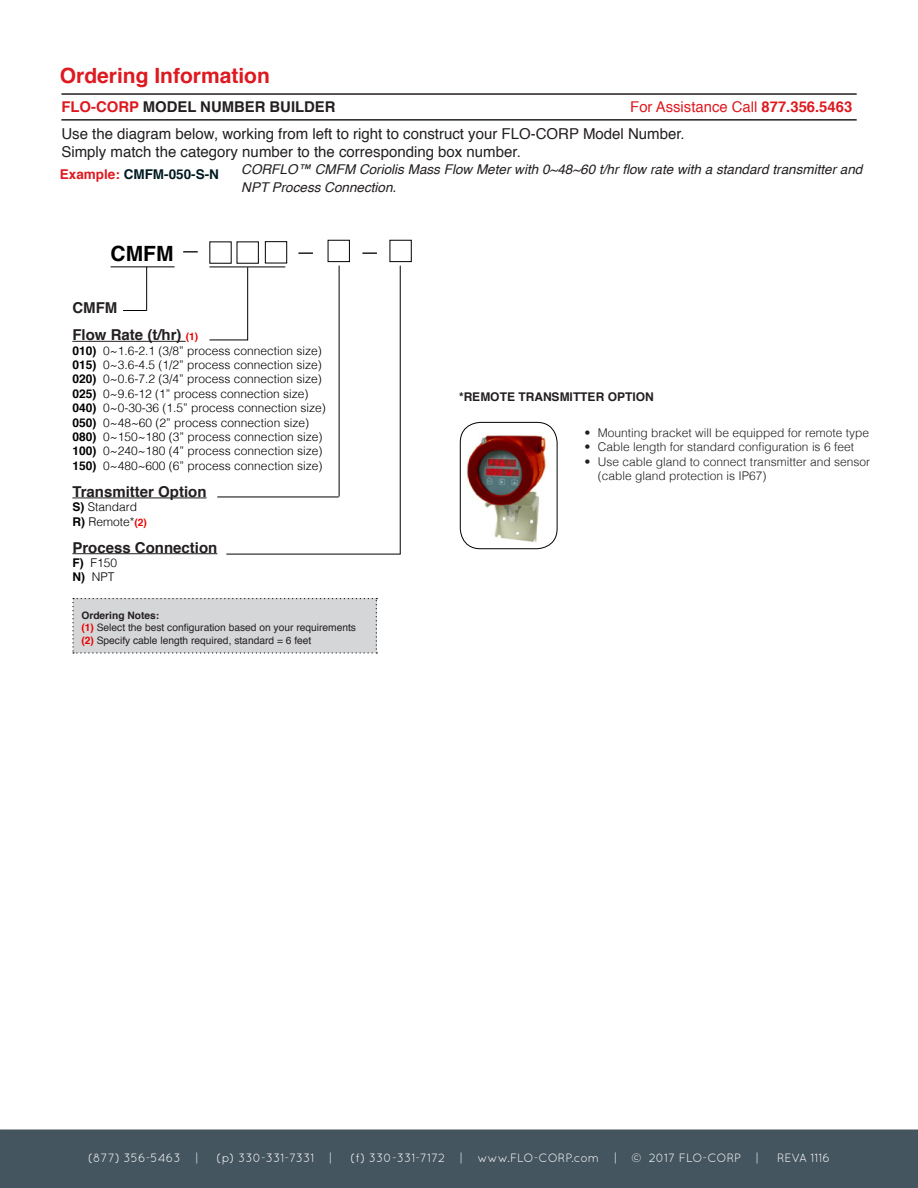
<style>
.page{position:relative;width:918px;height:1188px;background:#fff}
.page>*{position:absolute;margin:0;border:0;box-sizing:border-box;transform-origin:0 0}
.t1{font:700 21px "Helvetica";color:#de1920}
.t2{font:700 21px "Helvetica";color:#000}
.Body_Copy{font:15px "Helvetica";color:#231f20}
.t3{font:700 15px "Helvetica";color:#231f20}
.t4{font:14.85px "Helvetica";color:#de1920}
.t5{font:700 14.85px "Helvetica";color:#231f20}
.Body_Copy-2{font:italic 13.5px/18px "Helvetica";color:#231f20}
.t6{font:700 13.5px "Helvetica";color:#001a22}
.t7{font:300 12px "Helvetica";color:#000}
.t8{font:300 12px/14.4px "Helvetica";color:#231f20}
.t9{font:12px "Quicksand";color:#fff}
.t10{font:700 12px "Helvetica";color:#231f20}
.Body_Copy-3{font:10.2px "Helvetica";color:#231f20}
.Body_Copy-4{font:700 10.2px "Helvetica";color:#231f20}
.s1{color:#de1920}
.s2{font-weight:700}
.s3{font-size:10.2px;color:#eb0000}
.s4{font-weight:700;font-size:10.2px;color:#eb0000}
.s5{font-weight:700;color:#eb0000}
</style>
<div class="page">
<div style="left:0;top:1130px;width:918px;height:58px;background:#45555f"></div>
<hr style="left:72px;top:341px;width:114px;height:1px;background:#231f20">
<hr style="left:72px;top:498px;width:135px;height:1px;background:#231f20">
<hr style="left:72px;top:553px;width:145px;height:1px;background:#231f20">
<hr style="left:61px;top:93px;width:796px;height:2px;background:#231f20">
<hr style="left:61px;top:119px;width:796px;height:2px;background:#231f20">
<hr style="left:111px;top:266px;width:64px;height:1px;background:#000">
<hr style="left:209px;top:267px;width:76px;height:1px;background:#000">
<hr style="left:146px;top:267px;width:1px;height:44px;background:#000">
<svg style="left:123px;top:310px;width:23px;height:1px"></svg>
<svg style="left:183px;top:251px;width:15px;height:2px"></svg>
<svg style="left:298px;top:252px;width:15px;height:2px"></svg>
<svg style="left:362px;top:252px;width:15px;height:2px"></svg>
<div style="left:328px;top:240px;width:22px;height:22px;border:1px solid #000"></div>
<div style="left:390px;top:240px;width:22px;height:22px;border:1px solid #000"></div>
<div style="left:265px;top:241px;width:22px;height:22px;border:1px solid #000"></div>
<hr style="left:247px;top:267px;width:1px;height:73px;background:#000">
<hr style="left:339px;top:266px;width:1px;height:231px;background:#000">
<hr style="left:400px;top:266px;width:1px;height:288px;background:#000">
<hr style="left:209px;top:340px;width:39px;height:1px;background:#000">
<hr style="left:217px;top:497px;width:122px;height:1px;background:#000">
<hr style="left:226px;top:554px;width:175px;height:1px;background:#000">
<div style="left:72px;top:598px;width:305px;height:56px;background:#d5d6d8"></div>
<img style="left:460px;top:422px;width:97px;height:127px">
<div style="left:460px;top:422px;width:97px;height:127px;border:1px solid #000;border-radius:20px"></div>
<p class="t1" style="left:60px;top:59px;width:212px">Ordering Information</p>
<p class="t5" style="left:61px;top:94px;width:276px"><span class="s1">FLO-CORP</span> MODEL NUMBER BUILDER</p>
<p class="t4" style="left:630px;top:95px;width:224px">For Assistance Call <span class="s2">877.356.5463</span></p>
<p class="Body_Copy" style="left:61px;top:122px;width:625px">Use the diagram below, working from left to right to construct your FLO-CORP Model Number.</p>
<p class="Body_Copy" style="left:61px;top:140px;width:461px">Simply match the category number to the corresponding box number.</p>
<p class="t6" style="left:60px;top:163px;width:161px"><span class="s1">Example:</span> CMFM-050-S-N</p>
<p class="Body_Copy-2" style="left:241px;top:161px;width:623px">CORFLO™ CMFM Coriolis Mass Flow Meter with 0~48~60 t/hr flow rate with a standard transmitter and<br>NPT Process Connection.</p>
<p class="t2" style="left:111px;top:236px;width:64px">CMFM</p>
<p class="t3" style="left:72px;top:296px;width:46px">CMFM</p>
<p class="t3" style="left:72px;top:323px;width:127px">Flow Rate (t/hr) <span class="s3">(1)</span></p>
<p class="t7" style="left:72px;top:340px;width:251px"><span class="s2">010)</span> 0~1.6-2.1 (3/8” process connection size)</p>
<p class="t7" style="left:72px;top:355px;width:251px"><span class="s2">015)</span> 0~3.6-4.5 (1/2” process connection size)</p>
<p class="t7" style="left:72px;top:369px;width:251px"><span class="s2">020)</span> 0~0.6-7.2 (3/4” process connection size)</p>
<p class="t7" style="left:72px;top:383px;width:238px"><span class="s2">025)</span> 0~9.6-12 (1” process connection size)</p>
<p class="t7" style="left:72px;top:398px;width:255px"><span class="s2">040)</span> 0~0-30-36 (1.5” process connection size)</p>
<p class="t7" style="left:72px;top:412px;width:238px"><span class="s2">050)</span> 0~48~60 (2” process connection size)</p>
<p class="t7" style="left:72px;top:427px;width:251px"><span class="s2">080)</span> 0~150~180 (3” process connection size)</p>
<p class="t7" style="left:72px;top:441px;width:251px"><span class="s2">100)</span> 0~240~180 (4” process connection size)</p>
<p class="t7" style="left:72px;top:455px;width:251px"><span class="s2">150)</span> 0~480~600 (6” process connection size)</p>
<p class="t3" style="left:72px;top:479px;width:136px">Transmitter Option</p>
<p class="t7" style="left:72px;top:497px;width:66px"><span class="s2">S)</span> Standard</p>
<p class="t7" style="left:72px;top:511px;width:76px"><span class="s2">R)</span> Remote*<span class="s4">(2)</span></p>
<p class="t3" style="left:72px;top:535px;width:147px">Process Connection</p>
<p class="t7" style="left:72px;top:553px;width:46px"><span class="s2">F)</span> F150</p>
<p class="t7" style="left:72px;top:567px;width:43px"><span class="s2">N)</span> NPT</p>
<p class="Body_Copy-4" style="left:81px;top:607px;width:79px">Ordering Notes:</p>
<p class="Body_Copy-3" style="left:81px;top:620px;width:276px"><span class="s5">(1)</span> Select the best configuration based on your requirements</p>
<p class="Body_Copy-3" style="left:81px;top:632px;width:232px"><span class="s5">(2)</span> Specify cable length required, standard = 6 feet</p>
<p class="t10" style="left:459px;top:387px;width:196px">*REMOTE TRANSMITTER OPTION</p>
<p class="t8" style="left:584px;top:425px;width:286px">• Mounting bracket will be equipped for remote type</p>
<p class="t8" style="left:584px;top:439px;width:271px">• Cable length for standard configuration is 6 feet</p>
<p class="t8" style="left:598px;top:454px;width:274px;text-indent:-14px">• Use cable gland to connect transmitter and sensor (cable gland protection is IP67)</p>
<p class="t9" style="left:88px;top:1151px;width:112px">(877) 356-5463 |</p>
<p class="t9" style="left:217px;top:1151px;width:117px">(p) 330-331-7331 |</p>
<p class="t9" style="left:350px;top:1151px;width:410px">(f) 330-331-7172 | www.FLO-CORP.com | © 2017 FLO-CORP |</p>
<p class="t9" style="left:777px;top:1151px;width:55px">REVA 1116</p>
</div>
